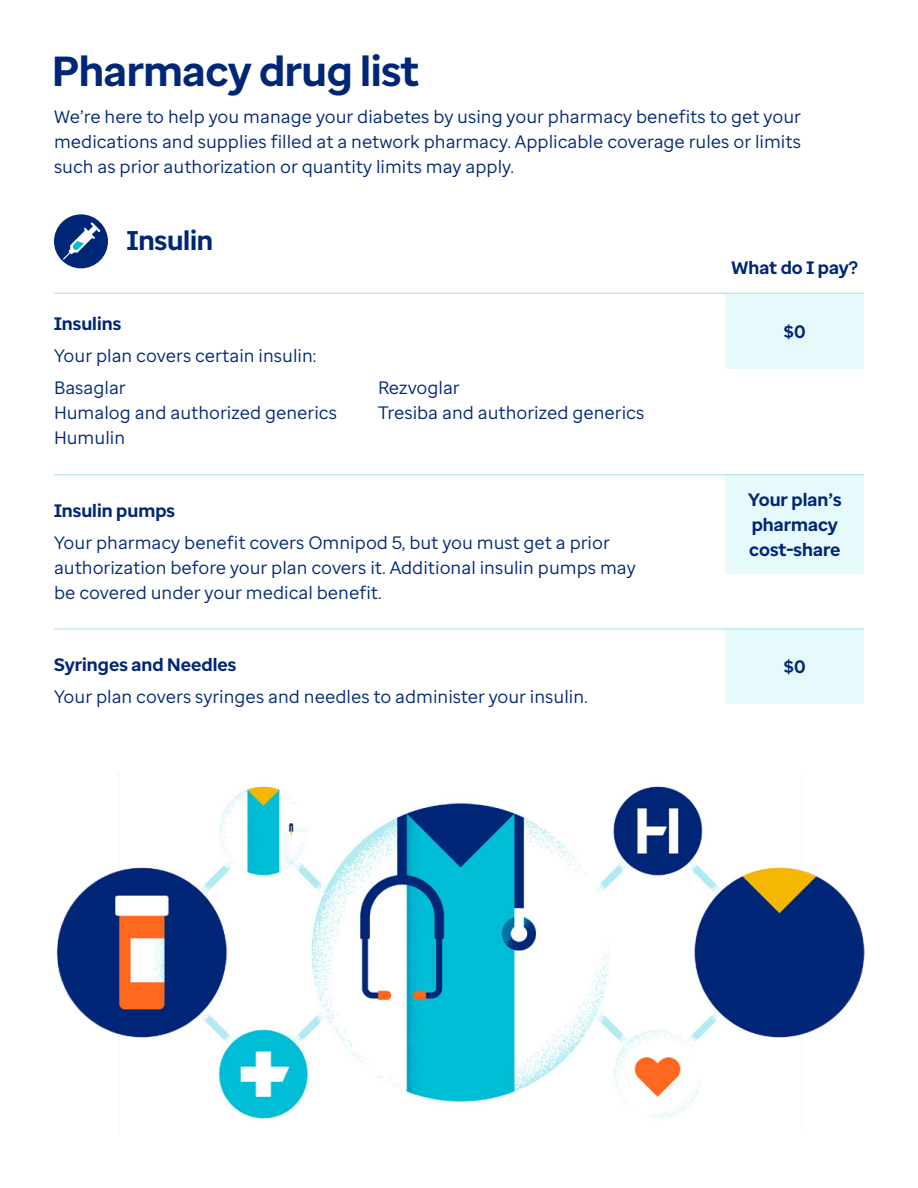
<style>
.page{position:relative;width:918px;height:1188px;background:#fff}
.page>*{position:absolute;margin:0;border:0;box-sizing:border-box;transform-origin:0 0}
.t1{font:700 42px "Enterprise Sans";letter-spacing:-.01em;color:#002677}
.t2{font:700 27px "Enterprise Sans";letter-spacing:-.01em;color:#002677}
.t3{font:18px/25.2px "Enterprise Sans";color:#002677}
.t4{font:700 18px/25.2px "Enterprise Sans";color:#002677}
</style>
<div class="page">
<div style="left:726px;top:474px;width:138px;height:100px;background:#e6f9fb"></div>
<div style="left:726px;top:293px;width:138px;height:76px;background:#e6f9fb"></div>
<div style="left:726px;top:629px;width:138px;height:75px;background:#e6f9fb"></div>
<hr style="left:54px;top:474px;width:810px;height:1px;background:#abdfec">
<hr style="left:54px;top:293px;width:810px;height:1px;background:#abdfec">
<hr style="left:54px;top:629px;width:810px;height:1px;background:#abdfec">
<div style="left:54px;top:214px;width:54px;height:54px;background:#002677;border-radius:50%"></div>
<svg style="left:62px;top:222px;width:38px;height:37px"></svg>
<img style="left:56px;top:771px;width:809px;height:363px">
<h1 class="t1" style="left:52px;top:44px;width:368px">Pharmacy drug list</h1>
<p class="t3" style="left:54px;top:104px;width:748px;text-align:justify">We’re here to help you manage your diabetes by using your pharmacy benefits to get your medications and supplies filled at a network pharmacy. Applicable coverage rules or limits such as prior authorization or quantity limits may apply.</p>
<h2 class="t2" style="left:127px;top:223px;width:88px">Insulin</h2>
<p class="t4" style="left:54px;top:311px;width:69px">Insulins</p>
<p class="t3" style="left:54px;top:339px;width:264px;line-height:32px">Your plan covers certain insulin:<br>Basaglar</p>
<p class="t3" style="left:378px;top:375px;width:83px">Rezvoglar</p>
<p class="t3" style="left:54px;top:400px;width:284px">Humalog and authorized generics</p>
<p class="t3" style="left:378px;top:400px;width:268px">Tresiba and authorized generics</p>
<p class="t3" style="left:54px;top:425px;width:73px">Humulin</p>
<p class="t4" style="left:54px;top:498px;width:123px">Insulin pumps</p>
<p class="t3" style="left:54px;top:530px;width:583px">Your pharmacy benefit covers Omnipod 5, but you must get a prior authorization before your plan covers it. Additional insulin pumps may be covered under your medical benefit.</p>
<p class="t4" style="left:54px;top:652px;width:184px">Syringes and Needles</p>
<p class="t3" style="left:54px;top:684px;width:535px">Your plan covers syringes and needles to administer your insulin.</p>
<p class="t4" style="left:732px;top:255px;width:128px">What do I pay?</p>
<p class="t4" style="left:784px;top:319px;width:23px">$0</p>
<p class="t4" style="left:748px;top:487px;width:95px">Your plan’s pharmacy cost-share</p>
<p class="t4" style="left:784px;top:654px;width:23px">$0</p>
</div>
